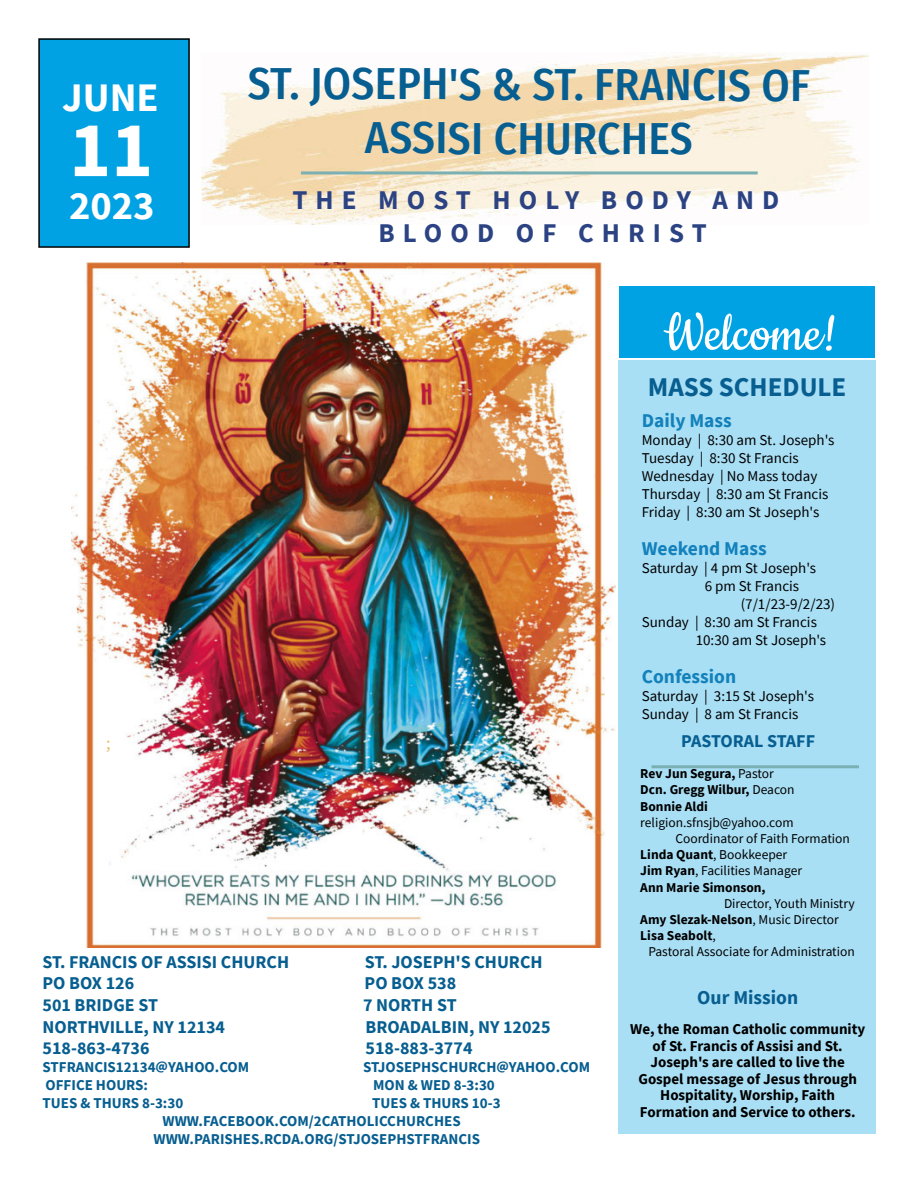
<style>
.page{position:relative;width:918px;height:1188px;background:#fff}
.page>*{position:absolute;margin:0;border:0;box-sizing:border-box;transform-origin:0 0}
.Cover_Day{font:700 79.5px "Fprgrj Source Sans Pro";color:#fff}
.Feature_Copy_-_White{font:60px "Cookie";color:#fff}
.Church_Name_Title{font:500 45px/54px "Fira Sans Condensed";letter-spacing:.005em;color:#075e90;text-align:center}
.Cover_Year{font:700 40.5px "Fprgrj Source Sans Pro";color:#fff}
.Cover_Month{font:700 40.5px "Fprgrj Source Sans Pro";color:#fff}
.Church_Name_Subtitle{font:700 27px "Wvbtch Source Sans Pro";letter-spacing:.3em;color:#2c4383}
.Church_Name_Subtitle-2{font:700 27px "Fprgrj Source Sans Pro";letter-spacing:.3em;color:#2c4383}
.Heading1{font:700 27px "Wvbtch Source Sans Pro";color:#075e90}
.Subhead1{font:700 19.5px "Wvbtch Source Sans Pro";color:#1381bb}
.Subhead1-2{font:700 19.5px "Wvbtch Source Sans Pro";color:#075e90}
.Heading1_-_Centered{font:700 18px "Fprgrj Source Sans Pro";color:#075e90}
.Heading1-2{font:700 18px "Fprgrj Source Sans Pro";letter-spacing:-.01em;color:#075e90}
.Body_Copy{font:18px "Source Sans Pro";color:#ebbb60}
.Body_Copy-2{font:15px "Source Sans Pro";color:#000}
.Heading1_-_Centered-2{font:700 15px "Wvbtch Source Sans Pro";color:#075e90}
.Body_Copy-3{font:700 15px/16.5px "Wvbtch Source Sans Pro";color:#000;text-align:center}
.Body_Copy-4{font:13.5px/16.2px "Source Sans Pro";color:#000}
.Body_Copy-5{font:700 13.5px "Wvbtch Source Sans Pro";color:#000}
.s1{font-family:"Source Sans Pro";font-weight:400}
.s2{font-family:"Wvbtch Source Sans Pro";font-weight:700}
</style>
<div class="page">
<div style="left:39px;top:39px;width:150px;height:208px;background:#00a2e3"></div>
<div style="left:38px;top:38px;width:152px;height:210px;border:2px solid #000"></div>
<img style="left:202px;top:52px;width:666px;height:173px">
<div style="left:618px;top:360px;width:257px;height:774px;background:#a9dff5"></div>
<hr style="left:651px;top:765px;width:208px;height:3px;background:#7ab0b3">
<div style="left:619px;top:287px;width:256px;height:71px;background:#00a2e3"></div>
<hr style="left:301px;top:171px;width:457px;height:3px;background:#7ab0b3">
<img style="left:72px;top:263px;width:544px;height:685px">
<p class="Cover_Month" style="left:62px;top:70px;width:98px">JUNE</p>
<p class="Cover_Day" style="left:69px;top:96px;width:85px">11</p>
<p class="Cover_Year" style="left:69px;top:178px;width:87px">2023</p>
<p class="Body_Copy" style="left:106px;top:732px;width:6px">;</p>
<p class="Church_Name_Title" style="left:248px;top:55px;width:564px">ST. JOSEPH'S &amp; ST. FRANCIS OF<br>ASSISI CHURCHES</p>
<p class="Church_Name_Subtitle" style="left:292px;top:182px;width:488px">THE MOST HOLY BODY AND</p>
<p class="Church_Name_Subtitle-2" style="left:378px;top:215px;width:330px">BLOOD OF CHRIST</p>
<p class="Feature_Copy_-_White" style="left:663px;top:302px;width:175px">Welcome!</p>
<p class="Heading1" style="left:648px;top:369px;width:200px">MASS SCHEDULE</p>
<p class="Subhead1" style="left:642px;top:407px;width:92px">Daily Mass</p>
<p class="Body_Copy-2" style="left:642px;top:431px;width:194px">Monday | 8:30 am St. Joseph's</p>
<p class="Body_Copy-2" style="left:642px;top:449px;width:159px">Tuesday | 8:30 St Francis</p>
<p class="Body_Copy-2" style="left:642px;top:467px;width:177px">Wednesday | No Mass today</p>
<p class="Body_Copy-2" style="left:642px;top:485px;width:188px">Thursday | 8:30 am St Francis</p>
<p class="Body_Copy-2" style="left:642px;top:503px;width:179px">Friday | 8:30 am St Joseph's</p>
<p class="Subhead1" style="left:642px;top:535px;width:126px">Weekend Mass</p>
<p class="Body_Copy-2" style="left:642px;top:558px;width:176px">Saturday | 4 pm St Joseph's</p>
<p class="Body_Copy-2" style="left:705px;top:576px;width:96px">6 pm St Francis</p>
<p class="Body_Copy-2" style="left:741px;top:594px;width:96px">(7/1/23-9/2/23)</p>
<p class="Body_Copy-2" style="left:642px;top:612px;width:177px">Sunday | 8:30 am St Francis</p>
<p class="Body_Copy-2" style="left:696px;top:630px;width:132px">10:30 am St Joseph's</p>
<p class="Subhead1" style="left:642px;top:663px;width:96px">Confession</p>
<p class="Body_Copy-2" style="left:642px;top:686px;width:174px">Saturday | 3:15 St Joseph's</p>
<p class="Body_Copy-2" style="left:642px;top:704px;width:158px">Sunday | 8 am St Francis</p>
<p class="Heading1-2" style="left:681px;top:729px;width:135px">PASTORAL STAFF</p>
<p class="Heading1_-_Centered" style="left:43px;top:950px;width:248px">ST. FRANCIS OF ASSISI CHURCH</p>
<p class="Heading1_-_Centered" style="left:365px;top:950px;width:179px">ST. JOSEPH'S CHURCH</p>
<p class="Heading1_-_Centered" style="left:43px;top:971px;width:93px">PO BOX 126</p>
<p class="Heading1_-_Centered" style="left:365px;top:971px;width:93px">PO BOX 538</p>
<p class="Heading1_-_Centered" style="left:43px;top:993px;width:117px">501 BRIDGE ST</p>
<p class="Heading1_-_Centered" style="left:363px;top:993px;width:95px">7 NORTH ST</p>
<p class="Heading1_-_Centered" style="left:43px;top:1014px;width:184px">NORTHVILLE, NY 12134</p>
<p class="Heading1_-_Centered" style="left:366px;top:1014px;width:187px">BROADALBIN, NY 12025</p>
<p class="Heading1_-_Centered" style="left:43px;top:1036px;width:108px">518-863-4736</p>
<p class="Heading1_-_Centered" style="left:366px;top:1036px;width:108px">518-883-3774</p>
<p class="Heading1_-_Centered-2" style="left:43px;top:1057px;width:208px">STFRANCIS12134@YAHOO.COM</p>
<p class="Heading1_-_Centered-2" style="left:363px;top:1057px;width:228px">STJOSEPHSCHURCH@YAHOO.COM</p>
<p class="Heading1_-_Centered-2" style="left:46px;top:1075px;width:104px">OFFICE HOURS:</p>
<p class="Heading1_-_Centered-2" style="left:373px;top:1075px;width:123px">MON &amp; WED 8-3:30</p>
<p class="Heading1_-_Centered-2" style="left:43px;top:1093px;width:142px">TUES &amp; THURS 8-3:30</p>
<p class="Heading1_-_Centered-2" style="left:372px;top:1093px;width:130px">TUES &amp; THURS 10-3</p>
<p class="Heading1_-_Centered-2" style="left:163px;top:1111px;width:300px">WWW.FACEBOOK.COM/2CATHOLICCHURCHES</p>
<p class="Heading1_-_Centered-2" style="left:154px;top:1129px;width:328px">WWW.PARISHES.RCDA.ORG/STJOSEPHSTFRANCIS</p>
<p class="Body_Copy-5" style="left:640px;top:765px;width:135px">Rev Jun Segura, <span class="s1">Pastor</span></p>
<p class="Body_Copy-5" style="left:640px;top:781px;width:156px">Dcn. Gregg Wilbur, <span class="s1">Deacon</span></p>
<p class="Body_Copy-4" style="left:640px;top:798px;width:155px"><span class="s2">Bonnie Aldi </span>religion.sfnsjb@yahoo.com</p>
<p class="Body_Copy-4" style="left:675px;top:830px;width:176px">Coordinator of Faith Formation</p>
<p class="Body_Copy-4" style="left:640px;top:847px;width:148px"><span class="s2">Linda Quant</span>, Bookkeeper</p>
<p class="Body_Copy-4" style="left:640px;top:863px;width:163px"><span class="s2">Jim Ryan</span>, Facilities Manager</p>
<p class="Body_Copy-5" style="left:640px;top:878px;width:127px">Ann Marie Simonson,</p>
<p class="Body_Copy-4" style="left:724px;top:895px;width:132px">Director, Youth Ministry</p>
<p class="Body_Copy-5" style="left:640px;top:910px;width:200px">Amy Slezak-Nelson<span class="s1">, Music Director</span></p>
<p class="Body_Copy-5" style="left:640px;top:927px;width:77px">Lisa Seabolt<span class="s1">,</span></p>
<p class="Body_Copy-4" style="left:648px;top:944px;width:208px">Pastoral Associate for Administration</p>
<p class="Subhead1-2" style="left:697px;top:985px;width:102px">Our Mission</p>
<p class="Body_Copy-3" style="left:630px;top:1021px;width:237px">We, the Roman Catholic community of St. Francis of Assisi and St.<br>Joseph's are called to live the<br>Gospel message of Jesus through<br>Hospitality, Worship, Faith<br>Formation and Service to others.</p>
</div>
